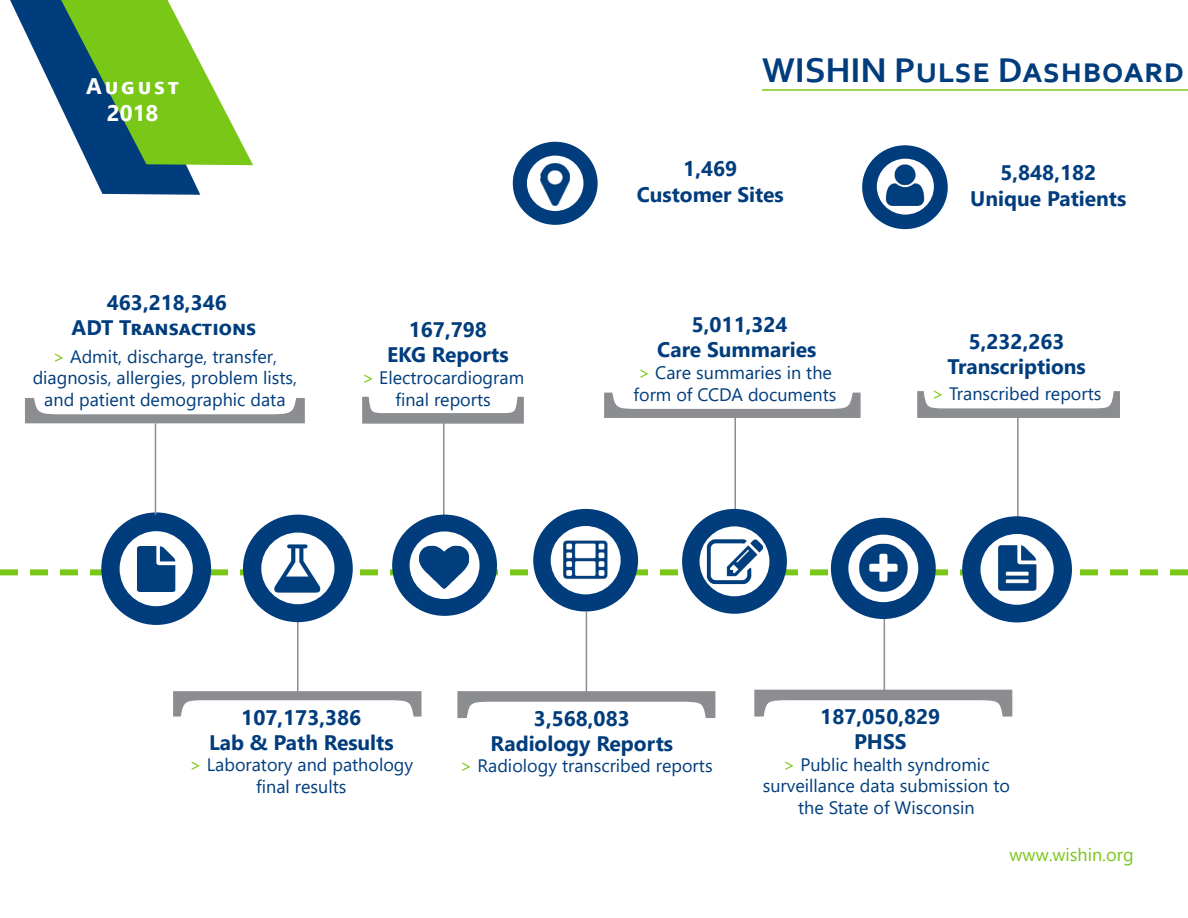
<style>
.page{position:relative;width:1188px;height:918px;background:#fff}
.page>*{position:absolute;margin:0;border:0;box-sizing:border-box;transform-origin:0 0}
.t1{font:700 36px "Corbel";color:#013d7d}
.t2{font:700 22.5px "Segoe UI";letter-spacing:.12em;color:#fff}
.t3{font:700 21px "Segoe UI";color:#013d7d}
.t4{font:18px/21.6px "Segoe UI";color:#013d7d;text-align:center}
.t5{font:18px "Segoe UI";color:#79c716}
.s1{color:#79c716}
</style>
<div class="page">
<hr style="left:443px;top:418px;width:2px;height:98px;background:#8b8d90">
<hr style="left:1017px;top:418px;width:2px;height:102px;background:#8b8d90">
<hr style="left:297px;top:618px;width:1px;height:80px;background:#8b8d90">
<hr style="left:735px;top:411px;width:1px;height:98px;background:#8b8d90">
<svg style="left:0;top:569px;width:1188px;height:6px"></svg>
<div style="left:101px;top:512px;width:110px;height:113px;background:#013d7d;border-radius:50%"></div>
<div style="left:120px;top:531px;width:73px;height:75px;background:#fff;border-radius:50%"></div>
<img style="left:137px;top:546px;width:39px;height:46px">
<div style="left:962px;top:516px;width:110px;height:106px;background:#013d7d;border-radius:50%"></div>
<div style="left:980px;top:534px;width:74px;height:71px;background:#fff;border-radius:50%"></div>
<img style="left:998px;top:545px;width:39px;height:46px">
<div style="left:533px;top:509px;width:105px;height:103px;background:#013d7d;border-radius:50%"></div>
<div style="left:551px;top:526px;width:70px;height:68px;background:#fff;border-radius:50%"></div>
<img style="left:563px;top:540px;width:45px;height:39px">
<div style="left:392px;top:515px;width:105px;height:101px;background:#013d7d;border-radius:50%"></div>
<div style="left:410px;top:531px;width:70px;height:68px;background:#fff;border-radius:50%"></div>
<img style="left:415px;top:545px;width:59px;height:48px">
<div style="left:243px;top:515px;width:110px;height:107px;background:#013d7d;border-radius:50%"></div>
<div style="left:261px;top:533px;width:73px;height:71px;background:#fff;border-radius:50%"></div>
<img style="left:269px;top:541px;width:56px;height:55px">
<div style="left:682px;top:509px;width:105px;height:105px;background:#013d7d;border-radius:50%"></div>
<div style="left:700px;top:526px;width:69px;height:70px;background:#fff;border-radius:50%"></div>
<img style="left:704px;top:538px;width:61px;height:47px">
<div style="left:831px;top:518px;width:105px;height:101px;background:#013d7d;border-radius:50%"></div>
<div style="left:848px;top:535px;width:70px;height:67px;background:#fff;border-radius:50%"></div>
<img style="left:857px;top:543px;width:53px;height:51px">
<svg style="left:10px;top:0;width:243px;height:195px"></svg>
<hr style="left:155px;top:423px;width:1px;height:92px;background:#8b8d90">
<svg style="left:25px;top:398px;width:280px;height:25px"></svg>
<svg style="left:173px;top:691px;width:249px;height:26px"></svg>
<svg style="left:362px;top:396px;width:162px;height:28px"></svg>
<hr style="left:586px;top:612px;width:1px;height:88px;background:#8b8d90">
<svg style="left:457px;top:690px;width:259px;height:28px"></svg>
<svg style="left:604px;top:393px;width:257px;height:25px"></svg>
<hr style="left:884px;top:619px;width:1px;height:78px;background:#8b8d90">
<svg style="left:754px;top:689px;width:259px;height:28px"></svg>
<svg style="left:917px;top:391px;width:203px;height:27px"></svg>
<div style="left:862px;top:145px;width:86px;height:84px;background:#013d7d;border-radius:50%"></div>
<div style="left:877px;top:159px;width:57px;height:56px;background:#fff;border-radius:50%"></div>
<img style="left:885px;top:159px;width:40px;height:47px">
<div style="left:513px;top:142px;width:85px;height:83px;background:#013d7d;border-radius:50%"></div>
<img style="left:527px;top:158px;width:56px;height:53px">
<hr style="left:762px;top:89px;width:426px;height:2px;background:#79c716">
<p class="t2" style="left:86px;top:65px;width:94px">August</p>
<p class="t2" style="left:107px;top:92px;width:53px">2018</p>
<p class="t3" style="left:107px;top:283px;width:122px">463,218,346</p>
<p class="t3" style="left:72px;top:308px;width:186px">ADT Transactions</p>
<p class="t3" style="left:409px;top:309px;width:80px">167,798</p>
<p class="t3" style="left:387px;top:335px;width:123px">EKG Reports</p>
<p class="t4" style="left:33px;top:344px;width:266px"><span class="s1">&gt;</span> Admit, discharge, transfer, diagnosis, allergies, problem lists, and patient demographic data</p>
<p class="t4" style="left:362px;top:365px;width:164px"><span class="s1">&gt;</span> Electrocardiogram</p>
<p class="t4" style="left:395px;top:387px;width:97px">final reports</p>
<p class="t1" style="left:762px;top:47px;width:424px">WISHIN Pulse Dashboard</p>
<p class="t3" style="left:683px;top:149px;width:55px">1,469</p>
<p class="t3" style="left:637px;top:174px;width:149px">Customer Sites</p>
<p class="t3" style="left:1000px;top:153px;width:97px">5,848,182</p>
<p class="t3" style="left:970px;top:178px;width:158px">Unique Patients</p>
<p class="t3" style="left:692px;top:305px;width:97px">5,011,324</p>
<p class="t3" style="left:657px;top:330px;width:161px">Care Summaries</p>
<p class="t3" style="left:969px;top:322px;width:97px">5,232,263</p>
<p class="t3" style="left:947px;top:347px;width:140px">Transcriptions</p>
<p class="t4" style="left:633px;top:360px;width:205px;text-align:left"><span class="s1">&gt;</span> Care summaries in the form of CCDA documents</p>
<p class="t4" style="left:932px;top:382px;width:171px"><span class="s1">&gt;</span> Transcribed reports</p>
<p class="t3" style="left:241px;top:698px;width:122px">107,173,386</p>
<p class="t3" style="left:209px;top:723px;width:186px">Lab &amp; Path Results</p>
<p class="t4" style="left:190px;top:753px;width:225px"><span class="s1">&gt;</span> Laboratory and pathology final results</p>
<p class="t3" style="left:534px;top:699px;width:97px">3,568,083</p>
<p class="t3" style="left:491px;top:724px;width:184px">Radiology Reports</p>
<p class="t4" style="left:460px;top:753px;width:254px"><span class="s1">&gt;</span> Radiology transcribed reports</p>
<p class="t3" style="left:820px;top:697px;width:122px">187,050,829</p>
<p class="t3" style="left:854px;top:722px;width:54px">PHSS</p>
<p class="t4" style="left:763px;top:752px;width:249px"><span class="s1">&gt;</span> Public health syndromic surveillance data submission to the State of Wisconsin</p>
<p class="t5" style="left:1010px;top:837px;width:126px">www.wishin.org</p>
</div>
